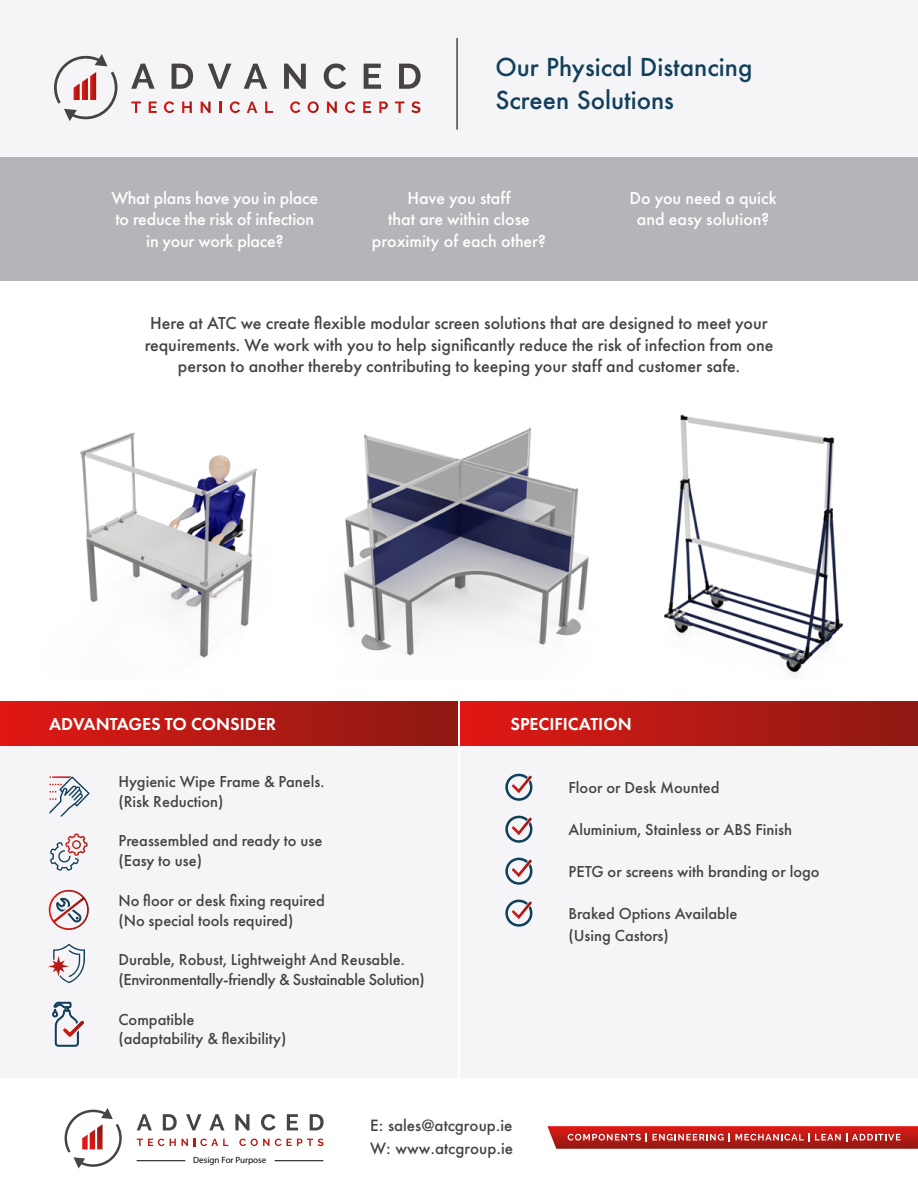
<style>
.page{position:relative;width:918px;height:1188px;background:#fff}
.page>*{position:absolute;margin:0;border:0;box-sizing:border-box;transform-origin:0 0}
.t1{font:500 24px/33px "Futura";color:#12405c}
.t2{font:500 18px/21.6px "Futura PT";color:#474343;text-align:center}
.t3{font:500 18px/21.6px "Futura PT";letter-spacing:-.01em;color:#fff;text-align:center}
.t4{font:600 18px "Futura PT";color:#fff}
.t5{font:500 16.5px/19.8px "Futura PT";color:#474343}
.t6{font:500 16.5px/19.8px "Futura PT";letter-spacing:-.02em;color:#474343}
.t7{font:500 15px/22.6px "Futura";color:#474343}
.t8{font:9px "Myriad Pro";color:#020203}
</style>
<div class="page">
<div style="left:0;top:0;width:918px;height:157px;background:#f5f5f7"></div>
<div style="left:0;top:157px;width:918px;height:124px;background:#b3b5b8"></div>
<svg style="left:54px;top:54px;width:64px;height:67px"></svg>
<svg style="left:131px;top:64px;width:24px;height:25px"></svg>
<svg style="left:172px;top:64px;width:21px;height:25px"></svg>
<svg style="left:208px;top:64px;width:23px;height:25px"></svg>
<svg style="left:244px;top:64px;width:23px;height:25px"></svg>
<svg style="left:284px;top:64px;width:22px;height:25px"></svg>
<svg style="left:324px;top:63px;width:22px;height:26px"></svg>
<svg style="left:364px;top:64px;width:17px;height:25px"></svg>
<svg style="left:399px;top:64px;width:22px;height:25px"></svg>
<svg style="left:131px;top:101px;width:10px;height:12px"></svg>
<svg style="left:149px;top:101px;width:8px;height:12px"></svg>
<svg style="left:164px;top:101px;width:10px;height:12px"></svg>
<svg style="left:182px;top:101px;width:10px;height:12px"></svg>
<svg style="left:201px;top:101px;width:10px;height:12px"></svg>
<svg style="left:219px;top:101px;width:3px;height:12px"></svg>
<svg style="left:230px;top:101px;width:10px;height:12px"></svg>
<svg style="left:247px;top:101px;width:10px;height:12px"></svg>
<svg style="left:265px;top:101px;width:8px;height:12px"></svg>
<svg style="left:290px;top:101px;width:10px;height:12px"></svg>
<svg style="left:308px;top:101px;width:11px;height:12px"></svg>
<svg style="left:327px;top:101px;width:10px;height:12px"></svg>
<svg style="left:345px;top:101px;width:10px;height:12px"></svg>
<svg style="left:363px;top:101px;width:8px;height:12px"></svg>
<svg style="left:379px;top:101px;width:9px;height:12px"></svg>
<svg style="left:395px;top:101px;width:9px;height:12px"></svg>
<svg style="left:411px;top:101px;width:9px;height:12px"></svg>
<hr style="left:456px;top:38px;width:2px;height:92px;background:#474343">
<div style="left:0;top:704px;width:458px;height:374px;background:#f5f5f7"></div>
<div style="left:460px;top:704px;width:458px;height:374px;background:#f5f5f7"></div>
<div style="left:0;top:701px;width:458px;height:44px;background:linear-gradient(to right,#e01914,#8d1a13)"></div>
<div style="left:460px;top:701px;width:458px;height:44px;background:linear-gradient(to right,#e01914,#8d1a13)"></div>
<svg style="left:50px;top:834px;width:38px;height:37px"></svg>
<svg style="left:48px;top:889px;width:41px;height:41px"></svg>
<svg style="left:48px;top:943px;width:37px;height:40px"></svg>
<svg style="left:52px;top:1002px;width:32px;height:45px"></svg>
<svg style="left:505px;top:774px;width:27px;height:27px"></svg>
<svg style="left:505px;top:900px;width:27px;height:27px"></svg>
<svg style="left:505px;top:858px;width:27px;height:27px"></svg>
<svg style="left:505px;top:816px;width:27px;height:27px"></svg>
<svg style="left:64px;top:1108px;width:58px;height:61px"></svg>
<svg style="left:137px;top:1114px;width:15px;height:16px"></svg>
<svg style="left:163px;top:1114px;width:14px;height:16px"></svg>
<svg style="left:186px;top:1114px;width:15px;height:16px"></svg>
<svg style="left:209px;top:1114px;width:16px;height:16px"></svg>
<svg style="left:235px;top:1114px;width:14px;height:16px"></svg>
<svg style="left:261px;top:1114px;width:15px;height:17px"></svg>
<svg style="left:287px;top:1114px;width:11px;height:16px"></svg>
<svg style="left:310px;top:1114px;width:14px;height:16px"></svg>
<svg style="left:137px;top:1139px;width:27px;height:7px"></svg>
<svg style="left:170px;top:1139px;width:6px;height:7px"></svg>
<svg style="left:182px;top:1139px;width:6px;height:7px"></svg>
<svg style="left:194px;top:1139px;width:34px;height:7px"></svg>
<svg style="left:239px;top:1139px;width:30px;height:7px"></svg>
<svg style="left:275px;top:1139px;width:6px;height:7px"></svg>
<svg style="left:287px;top:1139px;width:37px;height:7px"></svg>
<hr style="left:137px;top:1160px;width:48px;height:1px;background:#020203">
<hr style="left:275px;top:1160px;width:48px;height:1px;background:#020203">
<svg style="left:547px;top:1126px;width:371px;height:23px;background:#c13733"></svg>
<img style="left:664px;top:414px;width:180px;height:260px">
<img style="left:80px;top:432px;width:178px;height:226px">
<img style="left:344px;top:427px;width:245px;height:229px">
<svg style="left:49px;top:776px;width:41px;height:41px"></svg>
<h1 class="t1" style="left:495px;top:50px;width:259px">Our Physical Distancing<br>Screen Solutions</h1>
<p class="t3" style="left:111px;top:187px;width:208px">What plans have you in place to reduce the risk of infection in your work place?</p>
<p class="t3" style="left:372px;top:187px;width:176px">Have you staff<br>that are within close proximity of each other?</p>
<p class="t3" style="left:629px;top:187px;width:149px">Do you need a quick and easy solution?</p>
<p class="t2" style="left:145px;top:312px;width:630px">Here at ATC we create flexible modular screen solutions that are designed to meet your requirements. We work with you to help significantly reduce the risk of infection from one person to another thereby contributing to keeping your staff and customer safe.</p>
<p class="t4" style="left:49px;top:713px;width:229px">ADVANTAGES TO CONSIDER</p>
<p class="t4" style="left:510px;top:713px;width:123px">SPECIFICATION</p>
<p class="t5" style="left:118px;top:772px;width:208px">Hygienic Wipe Frame &amp; Panels. (Risk Reduction)</p>
<p class="t5" style="left:118px;top:831px;width:205px">Preassembled and ready to use (Easy to use)</p>
<p class="t5" style="left:118px;top:890px;width:208px">No floor or desk fixing required (No special tools required)</p>
<p class="t6" style="left:118px;top:950px;width:308px">Durable, Robust, Lightweight And Reusable. (Environmentally-friendly &amp; Sustainable Solution)</p>
<p class="t5" style="left:118px;top:1009px;width:169px">Compatible<br>(adaptability &amp; flexibility)</p>
<p class="t8" style="left:193px;top:1154px;width:75px">Design For Purpose</p>
<p class="t7" style="left:370px;top:1114px;width:144px">E: sales@atcgroup.ie<br>W: www.atcgroup.ie</p>
<p class="t5" style="left:569px;top:777px;width:153px">Floor or Desk Mounted</p>
<p class="t5" style="left:569px;top:819px;width:225px">Aluminium, Stainless or ABS Finish</p>
<p class="t5" style="left:569px;top:861px;width:253px">PETG or screens with branding or logo</p>
<p class="t5" style="left:569px;top:902px;width:171px;line-height:22.5px">Braked Options Available (Using Castors)</p>
</div>
